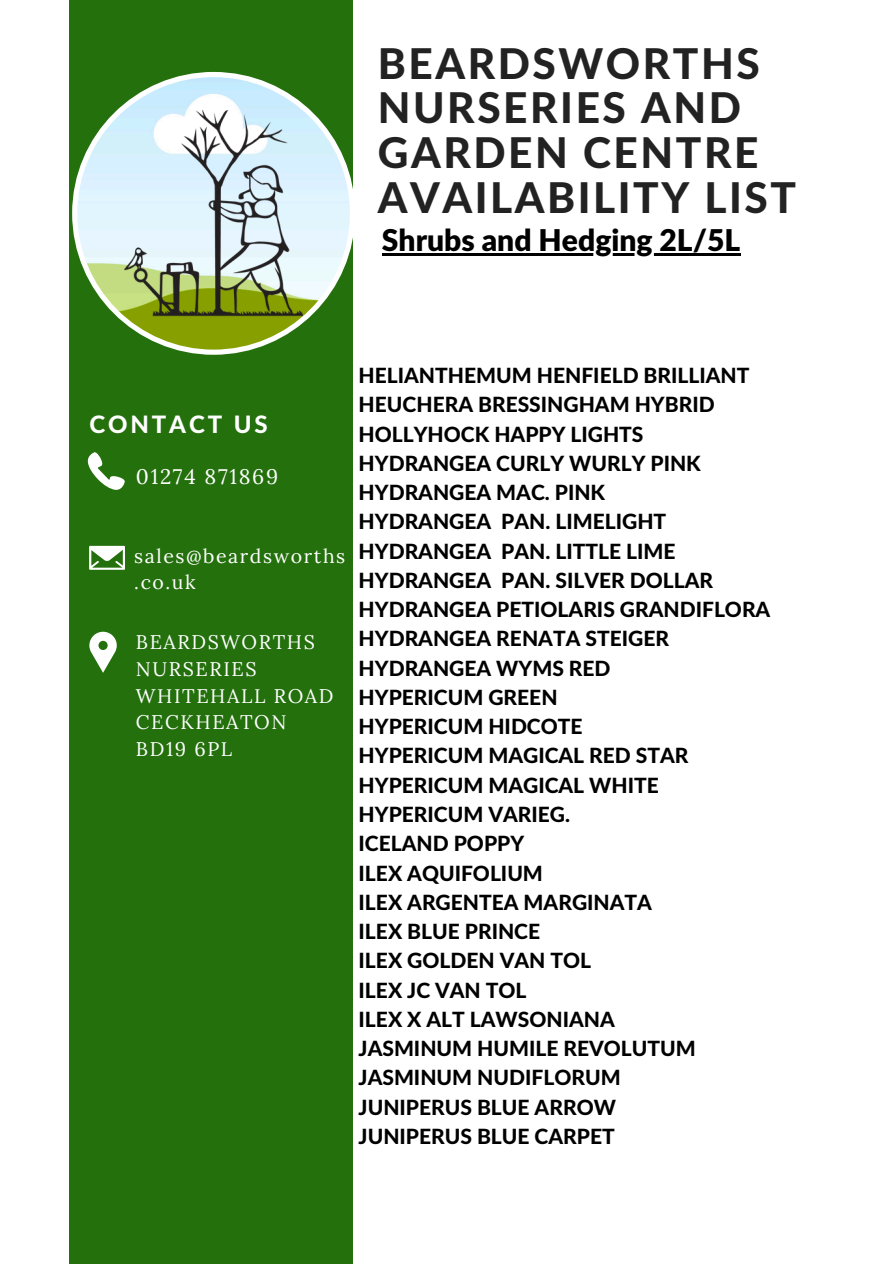
<style>
.page{position:relative;width:894px;height:1264px;background:#fff}
.page>*{position:absolute;margin:0;border:0;box-sizing:border-box;transform-origin:0 0}
.t1{font:800 42.45px/44.8px "Lato Latin";letter-spacing:.06em;color:#222}
.t2{font:900 30px "Lato Latin";color:#000}
.t3{font:800 24px "Lato Latin";letter-spacing:.12em;color:#fff}
.t4{font:800 21px/29.2px "Lato Latin";color:#000}
.t5{font:21px "Lora";letter-spacing:.08em;color:#fff}
.t6{font:19.65px/26.8px "Lora";letter-spacing:.08em;color:#fff}
.t7{font:19.5px/25.8px "Lora";letter-spacing:.08em;color:#fff}
</style>
<div class="page">
<div style="left:69px;top:0;width:283px;height:1263px;background:#23700c"></div>
<svg style="left:88px;top:452px;width:37px;height:37px"></svg>
<svg style="left:89px;top:546px;width:35px;height:23px"></svg>
<svg style="left:89px;top:631px;width:27px;height:41px"></svg>
<svg style="left:72px;top:72px;width:281px;height:283px"></svg>
<img style="left:125px;top:110px;width:177px;height:206px">
<hr style="left:382px;top:253px;width:358px;height:2px;background:#000">
<p class="t1" style="left:377px;top:43px;width:420px">BEARDSWORTHS<br>NURSERIES AND<br>GARDEN CENTRE<br>AVAILABILITY LIST</p>
<p class="t2" style="left:382px;top:227px;width:360px">Shrubs and Hedging 2L/5L</p>
<h3 class="t3" style="left:89px;top:414px;width:180px">CONTACT US</h3>
<p class="t5" style="left:136px;top:462px;width:144px">01274 871869</p>
<p class="t7" style="left:134px;top:543px;width:212px">sales@beardsworths .co.uk</p>
<p class="t6" style="left:136px;top:628px;width:199px">BEARDSWORTHS<br>NURSERIES<br>WHITEHALL ROAD<br>CECKHEATON<br>BD19 6PL</p>
<h1 class="t4" style="left:358px;top:362px;width:413px">HELIANTHEMUM HENFIELD BRILLIANT<br>HEUCHERA BRESSINGHAM HYBRID<br>HOLLYHOCK HAPPY LIGHTS<br>HYDRANGEA CURLY WURLY PINK<br>HYDRANGEA MAC. PINK<br>HYDRANGEA PAN. LIMELIGHT<br>HYDRANGEA PAN. LITTLE LIME<br>HYDRANGEA PAN. SILVER DOLLAR<br>HYDRANGEA PETIOLARIS GRANDIFLORA<br>HYDRANGEA RENATA STEIGER<br>HYDRANGEA WYMS RED<br>HYPERICUM GREEN<br>HYPERICUM HIDCOTE<br>HYPERICUM MAGICAL RED STAR<br>HYPERICUM MAGICAL WHITE<br>HYPERICUM VARIEG.<br>ICELAND POPPY<br>ILEX AQUIFOLIUM<br>ILEX ARGENTEA MARGINATA<br>ILEX BLUE PRINCE<br>ILEX GOLDEN VAN TOL<br>ILEX JC VAN TOL<br>ILEX X ALT LAWSONIANA<br>JASMINUM HUMILE REVOLUTUM<br>JASMINUM NUDIFLORUM<br>JUNIPERUS BLUE ARROW<br>JUNIPERUS BLUE CARPET</h1>
</div>
